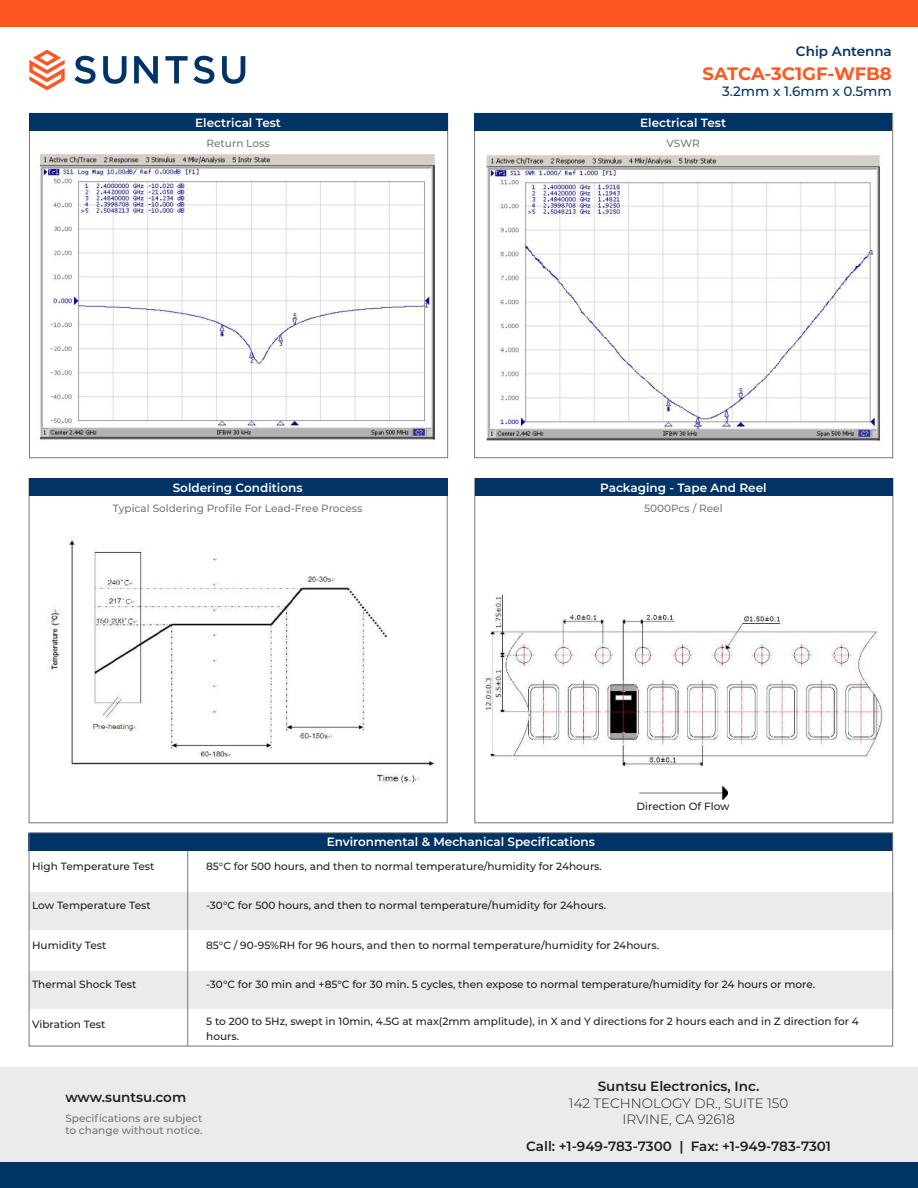
<style>
.page{position:relative;width:918px;height:1188px;background:#fff}
.page>*{position:absolute;margin:0;border:0;box-sizing:border-box;transform-origin:0 0}
.t1{font:700 18px "Montserrat";color:#ff5722}
.t2{font:600 13.5px "Montserrat";color:#221f1f}
.t3{font:300 13.5px/16.2px "Montserrat";color:#221f1f;text-align:center}
.t4{font:500 13.5px "Montserrat";color:#036}
.t5{font:600 13.5px "Montserrat";color:#036}
.t6{font:600 12px "Montserrat";color:#fff}
.t7{font:500 10.5px/15px "Montserrat";color:#221f1f}
.t8{font:500 10.5px/12.6px "Montserrat";color:#787878}
</style>
<div class="page">
<div style="left:0;top:1067px;width:918px;height:121px;background:#ebebeb"></div>
<svg style="left:74px;top:56px;width:22px;height:28px"></svg>
<svg style="left:103px;top:56px;width:24px;height:28px"></svg>
<svg style="left:134px;top:56px;width:24px;height:27px"></svg>
<svg style="left:222px;top:56px;width:23px;height:28px"></svg>
<svg style="left:29px;top:50px;width:36px;height:40px"></svg>
<svg style="left:165px;top:56px;width:49px;height:28px"></svg>
<div style="left:0;top:0;width:918px;height:27px;background:#ff5722"></div>
<div style="left:0;top:1162px;width:918px;height:26px;background:#036"></div>
<div style="left:29px;top:892px;width:864px;height:38px;background:#ebebeb"></div>
<div style="left:29px;top:971px;width:864px;height:38px;background:#ebebeb"></div>
<hr style="left:187px;top:850px;width:1px;height:196px;background:#787878">
<div style="left:29px;top:833px;width:864px;height:17px;background:#036"></div>
<img style="left:486px;top:154px;width:396px;height:288px">
<img style="left:38px;top:154px;width:398px;height:286px">
<div style="left:475px;top:113px;width:417px;height:18px;background:#036"></div>
<div style="left:30px;top:113px;width:418px;height:18px;background:#036"></div>
<img style="left:47px;top:540px;width:388px;height:245px">
<div style="left:29px;top:478px;width:418px;height:18px;background:#036"></div>
<img style="left:485px;top:592px;width:397px;height:175px">
<div style="left:475px;top:478px;width:418px;height:18px;background:#036"></div>
<img style="left:640px;top:786px;width:88px;height:13px">
<p class="t6" style="left:195px;top:118px;width:87px">Electrical Test</p>
<p class="t5" style="left:796px;top:46px;width:97px">Chip Antenna</p>
<p class="t4" style="left:722px;top:86px;width:171px">3.2mm x 1.6mm x 0.5mm</p>
<h1 class="t1" style="left:703px;top:63px;width:191px">SATCA-3C1GF-WFB8</h1>
<p class="t6" style="left:640px;top:118px;width:87px">Electrical Test</p>
<p class="t8" style="left:207px;top:137px;width:65px">Return Loss</p>
<p class="t8" style="left:667px;top:137px;width:35px">VSWR</p>
<p class="t6" style="left:173px;top:483px;width:131px">Soldering Conditions</p>
<p class="t8" style="left:113px;top:502px;width:251px">Typical Soldering Profile For Lead-Free Process</p>
<p class="t6" style="left:600px;top:483px;width:168px">Packaging - Tape And Reel</p>
<p class="t8" style="left:644px;top:502px;width:80px">5000Pcs / Reel</p>
<p class="t7" style="left:637px;top:799px;width:95px">Direction Of Flow</p>
<p class="t7" style="left:32px;top:859px;width:124px">High Temperature Test</p>
<p class="t7" style="left:32px;top:898px;width:120px">Low Temperature Test</p>
<p class="t7" style="left:32px;top:938px;width:76px">Humidity Test</p>
<p class="t7" style="left:32px;top:977px;width:106px">Thermal Shock Test</p>
<p class="t7" style="left:32px;top:1017px;width:75px">Vibration Test</p>
<p class="t6" style="left:327px;top:837px;width:270px">Environmental &amp; Mechanical Specifications</p>
<p class="t7" style="left:206px;top:859px;width:397px">85°C for 500 hours, and then to normal temperature/humidity for 24hours.</p>
<p class="t7" style="left:206px;top:898px;width:401px">-30°C for 500 hours, and then to normal temperature/humidity for 24hours.</p>
<p class="t7" style="left:206px;top:938px;width:455px">85°C / 90-95%RH for 96 hours, and then to normal temperature/humidity for 24hours.</p>
<p class="t7" style="left:206px;top:977px;width:611px">-30°C for 30 min and +85°C for 30 min. 5 cycles, then expose to normal temperature/humidity for 24 hours or more.</p>
<p class="t7" style="left:206px;top:1014px;width:654px">5 to 200 to 5Hz, swept in 10min, 4.5G at max(2mm amplitude), in X and Y directions for 2 hours each and in Z direction for 4 hours.</p>
<p class="t2" style="left:65px;top:1092px;width:122px">www.suntsu.com</p>
<p class="t8" style="left:65px;top:1113px;width:139px">Specifications are subject to change without notice.</p>
<p class="t2" style="left:598px;top:1081px;width:163px">Suntsu Electronics, Inc.</p>
<p class="t3" style="left:569px;top:1096px;width:221px">142 TECHNOLOGY DR., SUITE 150<br>IRVINE, CA 92618</p>
<p class="t2" style="left:526px;top:1141px;width:306px">Call: +1-949-783-7300 | Fax: +1-949-783-7301</p>
</div>
